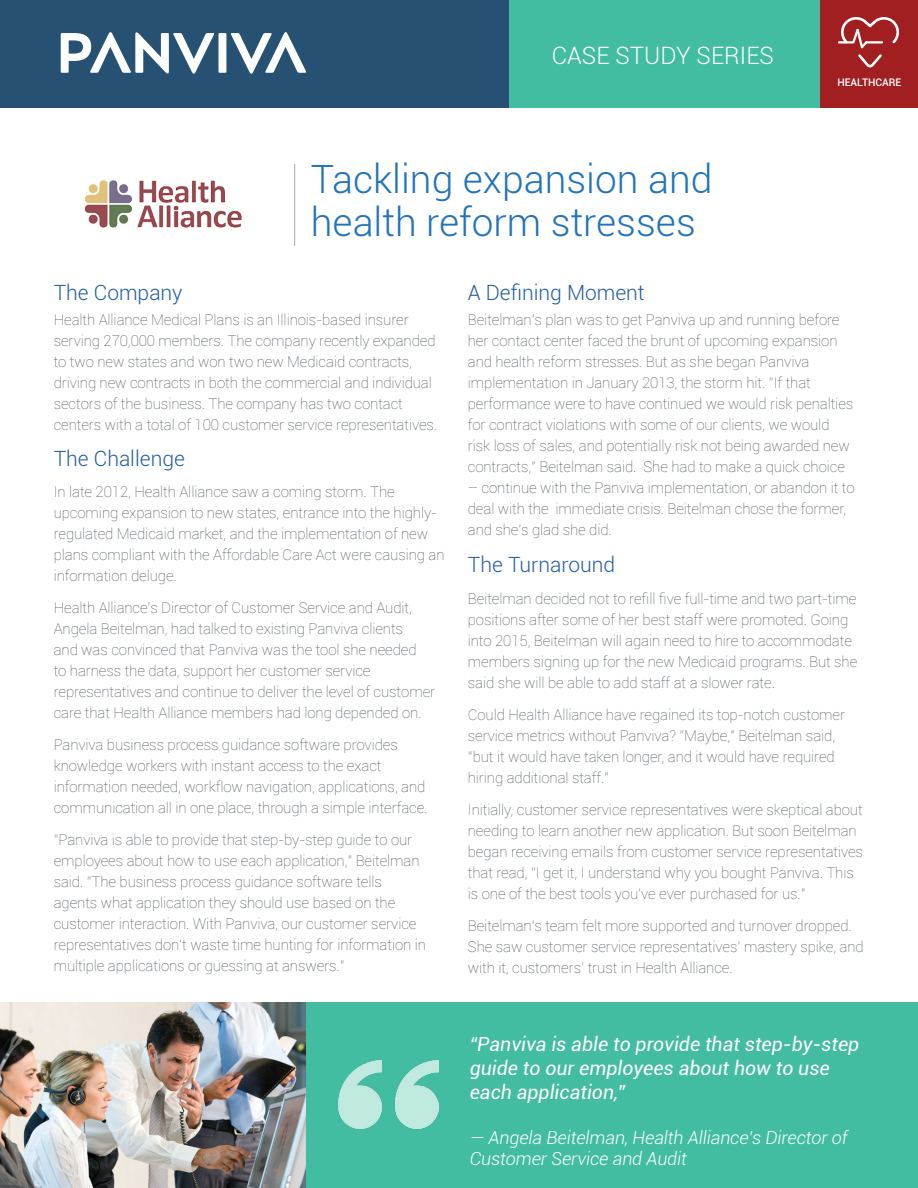
<style>
.page{position:relative;width:918px;height:1188px;background:#fff}
.page>*{position:absolute;margin:0;border:0;box-sizing:border-box;transform-origin:0 0}
.t1{font:300 39px/43.2px "Roboto";color:#2173ba}
.t2{font:300 24px "Roboto";color:#fff}
.t3{font:300 21px "Roboto";color:#215e9e}
.t4{font:italic 19.5px/24px "Roboto";color:#fff}
.t5{font:italic 300 18px/21px "Roboto";letter-spacing:-.005em;color:#fff}
.t6{font:100 15px/21px "Roboto";letter-spacing:-.005em;color:#485157}
.t7{font:500 10.5px "Roboto";color:#fefefe}
</style>
<div class="page">
<div style="left:0;top:0;width:918px;height:107px;background:#265172"></div>
<svg style="left:61px;top:32px;width:245px;height:42px"></svg>
<div style="left:510px;top:0;width:311px;height:107px;background:#42bda2"></div>
<hr style="left:294px;top:164px;width:1px;height:82px;background:#485157">
<img style="left:84px;top:180px;width:158px;height:48px">
<div style="left:821px;top:0;width:97px;height:107px;background:#a11e21"></div>
<div style="left:306px;top:1003px;width:612px;height:185px;background:#42bda2"></div>
<img style="left:338px;top:1060px;width:101px;height:70px">
<img style="left:0;top:1003px;width:306px;height:185px">
<svg style="left:838px;top:17px;width:62px;height:50px"></svg>
<h2 class="t2" style="left:552px;top:39px;width:224px">CASE STUDY SERIES</h2>
<h1 class="t1" style="left:311px;top:156px;width:403px">Tackling expansion and health reform stresses</h1>
<p class="t7" style="left:837px;top:75px;width:66px">HEALTHCARE</p>
<h3 class="t3" style="left:54px;top:278px;width:130px">The Company</h3>
<p class="t6" style="left:54px;top:308px;width:385px">Health Alliance Medical Plans is an Illinois-based insurer serving 270,000 members. The company recently expanded to two new states and won two new Medicaid contracts, driving new contracts in both the commercial and individual sectors of the business. The company has two contact centers with a total of 100 customer service representatives.</p>
<h3 class="t3" style="left:54px;top:444px;width:133px">The Challenge</h3>
<p class="t6" style="left:54px;top:481px;width:392px">In late 2012, Health Alliance saw a coming storm. The upcoming expansion to new states, entrance into the highly&shy;regulated Medicaid market, and the implementation of new plans compliant with the Affordable Care Act were causing an information deluge.</p>
<p class="t6" style="left:54px;top:597px;width:383px">Health Alliance’s Director of Customer Service and Audit, Angela Beitelman, had talked to existing Panviva clients<br>and was convinced that Panviva was the tool she needed<br>to harness the data, support her customer service representatives and continue to deliver the level of customer care that Health Alliance members had long depended on.</p>
<p class="t6" style="left:54px;top:734px;width:375px">Panviva business process guidance software provides knowledge workers with instant access to the exact information needed, workflow navigation, applications, and communication all in one place, through a simple interface.</p>
<p class="t6" style="left:54px;top:829px;width:374px">“Panviva is able to provide that step-by-step guide to our employees about how to use each application,” Beitelman said. “The business process guidance software tells agents what application they should use based on the customer interaction. With Panviva, our customer service representatives don’t waste time hunting for information in multiple applications or guessing at answers.”</p>
<h3 class="t3" style="left:468px;top:278px;width:178px">A Defining Moment</h3>
<p class="t6" style="left:468px;top:308px;width:387px">Beitelman’s plan was to get Panviva up and running before her contact center faced the brunt of upcoming expansion and health reform stresses. But as she began Panviva implementation in January 2013, the storm hit. “If that performance were to have continued we would risk penalties for contract violations with some of our clients, we would risk loss of sales, and potentially risk not being awarded new contracts,” Beitelman said. She had to make a quick choice</p>
<p class="t6" style="left:468px;top:476px;width:388px">– continue with the Panviva implementation, or abandon it to deal with the immediate crisis. Beitelman chose the former, and she’s glad she did.</p>
<h3 class="t3" style="left:468px;top:550px;width:149px">The Turnaround</h3>
<p class="t6" style="left:468px;top:588px;width:391px">Beitelman decided not to refill five full-time and two part-time positions after some of her best staff were promoted. Going into 2015, Beitelman will again need to hire to accommodate members signing up for the new Medicaid programs. But she said she will be able to add staff at a slower rate.</p>
<p class="t6" style="left:468px;top:704px;width:379px">Could Health Alliance have regained its top-notch customer service metrics without Panviva? “Maybe,” Beitelman said, “but it would have taken longer, and it would have required hiring additional staff.”</p>
<p class="t6" style="left:468px;top:799px;width:397px">Initially, customer service representatives were skeptical about needing to learn another new application. But soon Beitelman began receiving emails from customer service representatives that read, “I get it, I understand why you bought Panviva. This is one of the best tools you’ve ever purchased for us.”</p>
<p class="t6" style="left:468px;top:914px;width:397px">Beitelman’s team felt more supported and turnover dropped.<br>She saw customer service representatives’ mastery spike, and with it, customers’ trust in Health Alliance.</p>
<h3 class="t4" style="left:470px;top:1031px;width:391px">“Panviva is able to provide that step-by-step guide to our employees about how to use each application,”</h3>
<p class="t5" style="left:470px;top:1126px;width:379px">— Angela Beitelman, Health Alliance’s Director of<br>Customer Service and Audit</p>
</div>
